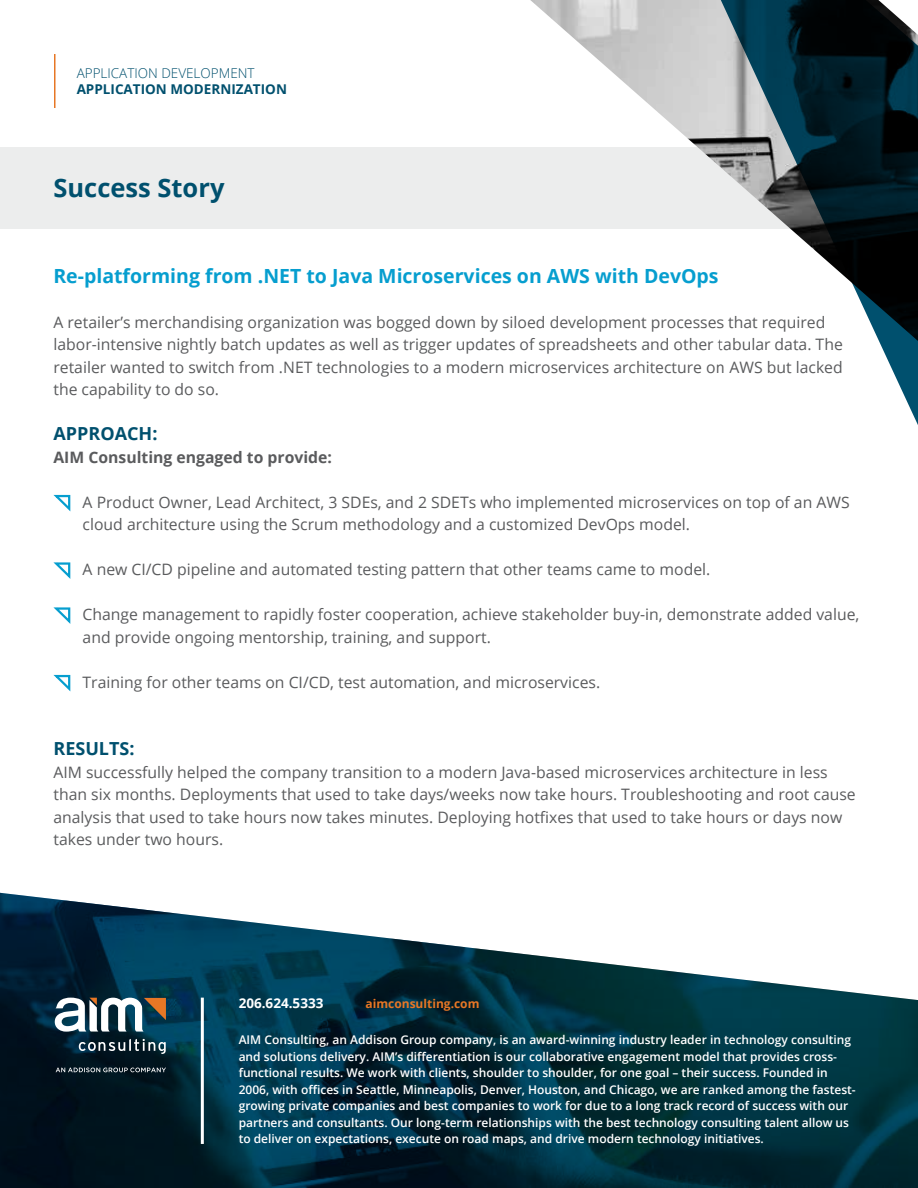
<style>
.page{position:relative;width:918px;height:1188px;background:#fff}
.page>*{position:absolute;margin:0;border:0;box-sizing:border-box;transform-origin:0 0}
.t1{font:700 25.5px "Open Sans";color:#00506e}
.t2{font:700 19.5px "Open Sans";color:#069ecf}
.t3{font:700 18px "Open Sans";color:#00506e}
.t4{font:15.75px/22.5px "Open Sans";color:#5a5b5d}
.t5{font:700 15.75px "Open Sans";color:#5a5b5d}
.t6{font:700 13.5px "Open Sans";color:#00506e}
.t7{font:300 13.5px "Open Sans";color:#00506e}
.t8{font:700 13.5px "Open Sans";color:#fff}
.t9{font:600 12px/16.5px "Open Sans";color:#fff}
.t10{font:700 12px "Open Sans";color:#e77725}
</style>
<div class="page">
<div style="left:0;top:147px;width:918px;height:82px;background:#eceded"></div>
<svg style="left:53px;top:494px;width:18px;height:18px"></svg>
<svg style="left:53px;top:562px;width:18px;height:17px"></svg>
<svg style="left:53px;top:607px;width:18px;height:17px"></svg>
<svg style="left:53px;top:674px;width:18px;height:18px"></svg>
<hr style="left:54px;top:54px;width:2px;height:54px;background:#e77725">
<img style="left:530px;top:0;width:191px;height:168px">
<svg style="left:721px;top:0;width:197px;height:425px"></svg>
<img style="left:0;top:893px;width:918px;height:295px">
<svg style="left:79px;top:1039px;width:87px;height:15px"></svg>
<svg style="left:55px;top:998px;width:111px;height:34px"></svg>
<svg style="left:56px;top:1068px;width:110px;height:4px"></svg>
<hr style="left:201px;top:998px;width:3px;height:146px;background:#fff">
<p class="t7" style="left:77px;top:64px;width:180px">APPLICATION DEVELOPMENT</p>
<p class="t6" style="left:77px;top:80px;width:212px">APPLICATION MODERNIZATION</p>
<h1 class="t1" style="left:53px;top:170px;width:173px">Success Story</h1>
<p class="t2" style="left:53px;top:262px;width:667px">Re-platforming from .NET to Java Microservices on AWS with DevOps</p>
<p class="t4" style="left:53px;top:310px;width:791px">A retailer’s merchandising organization was bogged down by siloed development processes that required labor-intensive nightly batch updates as well as trigger updates of spreadsheets and other tabular data. The retailer wanted to switch from .NET technologies to a modern microservices architecture on AWS but lacked the capability to do so.</p>
<p class="t3" style="left:53px;top:421px;width:106px">APPROACH:</p>
<p class="t5" style="left:53px;top:446px;width:280px">AIM Consulting engaged to provide:</p>
<p class="t4" style="left:83px;top:490px;width:769px">A Product Owner, Lead Architect, 3 SDEs, and 2 SDETs who implemented microservices on top of an AWS cloud architecture using the Scrum methodology and a customized DevOps model.</p>
<p class="t4" style="left:83px;top:558px;width:629px">A new CI/CD pipeline and automated testing pattern that other teams came to model.</p>
<p class="t4" style="left:83px;top:603px;width:778px">Change management to rapidly foster cooperation, achieve stakeholder buy-in, demonstrate added value, and provide ongoing mentorship, training, and support.</p>
<p class="t4" style="left:83px;top:670px;width:519px">Training for other teams on CI/CD, test automation, and microservices.</p>
<p class="t3" style="left:53px;top:736px;width:83px">RESULTS:</p>
<p class="t4" style="left:53px;top:760px;width:804px">AIM successfully helped the company transition to a modern Java-based microservices architecture in less than six months. Deployments that used to take days/weeks now take hours. Troubleshooting and root cause analysis that used to take hours now takes minutes. Deploying hotfixes that used to take hours or days now takes under two hours.</p>
<p class="t8" style="left:239px;top:994px;width:86px">206.624.5333</p>
<p class="t10" style="left:366px;top:995px;width:116px">aimconsulting.com</p>
<p class="t9" style="left:239px;top:1031px;width:619px">AIM Consulting, an Addison Group company, is an award-winning industry leader in technology consulting and solutions delivery. AIM’s differentiation is our collaborative engagement model that provides cross&shy;functional results. We work with clients, shoulder to shoulder, for one goal – their success. Founded in 2006, with offices in Seattle, Minneapolis, Denver, Houston, and Chicago, we are ranked among the fastest&shy;growing private companies and best companies to work for due to a long track record of success with our partners and consultants. Our long-term relationships with the best technology consulting talent allow us to deliver on expectations, execute on road maps, and drive modern technology initiatives.</p>
</div>
